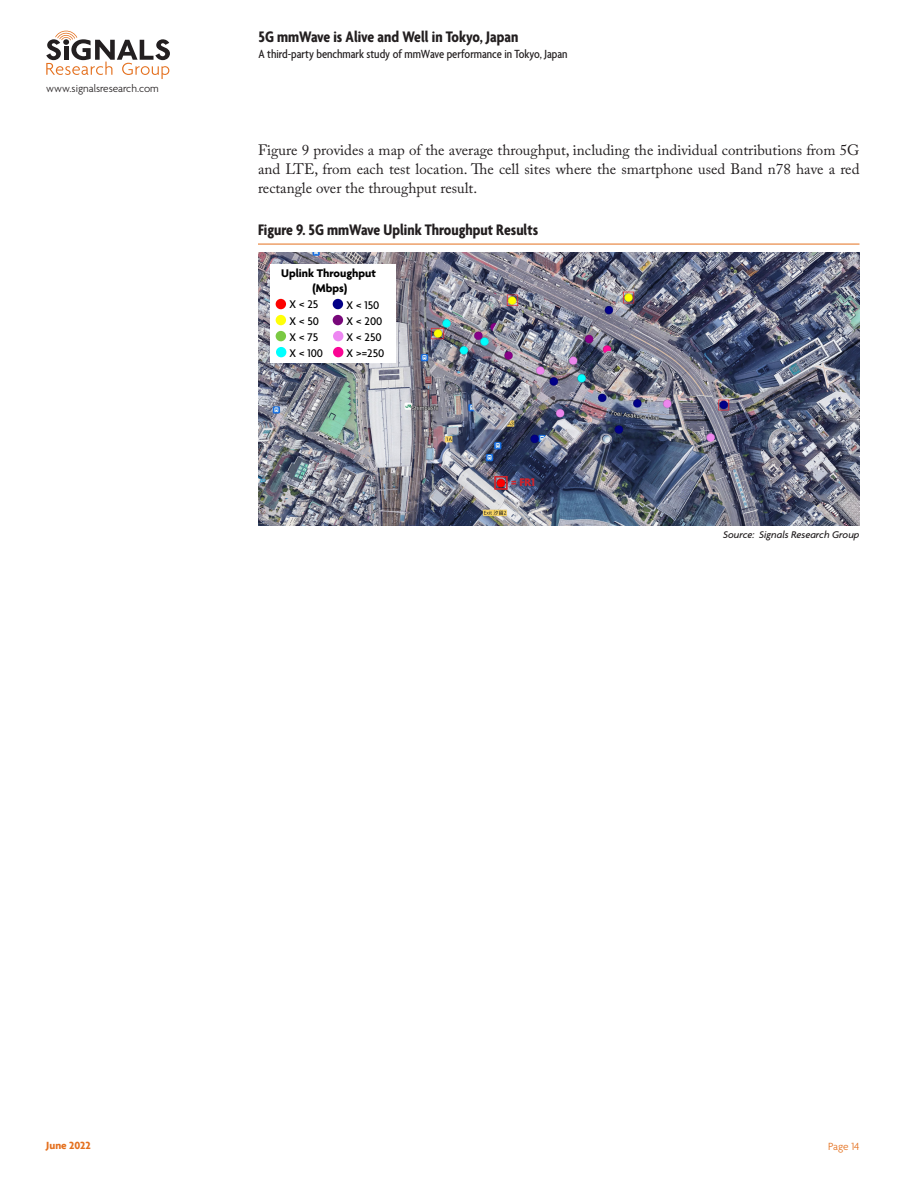
<style>
.page{position:relative;width:918px;height:1188px;background:#fff}
.page>*{position:absolute;margin:0;border:0;box-sizing:border-box;transform-origin:0 0}
.t1{font:700 condensed 16.5px "Agenda";color:#231f20}
.t2{font:15px/18.8px "Adobe Caslon Pro";color:#231f20;text-align:justify}
.t3{font:500 condensed 12.75px "Agenda";color:#231f20}
.t4{font:500 12px/16px "Agenda";color:#000}
.t5{font:700 12px/14.4px "Agenda";color:#000;text-align:center}
.t6{font:700 12px "Agenda";color:#d1232a}
.t7{font:300 11.25px "Agenda";color:#231f20}
.t8{font:700 11.25px "Agenda";color:#e4701e}
.t9{font:300 11.25px "Agenda";letter-spacing:-.005em;color:#e4701e}
.t10{font:italic 500 10.5px "Agenda";color:#231f20}
</style>
<div class="page">
<svg style="left:46px;top:30px;width:124px;height:49px"></svg>
<img style="left:259px;top:252px;width:600px;height:274px">
<hr style="left:258px;top:244px;width:602px;height:1px;background:#e4701e">
<div style="left:270px;top:264px;width:125px;height:99px;background:#fff"></div>
<div style="left:276px;top:299px;width:10px;height:10px;background:#fc0300;border-radius:50%"></div>
<div style="left:276px;top:315px;width:10px;height:10px;background:#ffff08;border-radius:50%"></div>
<div style="left:276px;top:331px;width:10px;height:10px;background:#7ac942;border-radius:50%"></div>
<div style="left:276px;top:347px;width:10px;height:10px;background:#0ff;border-radius:50%"></div>
<div style="left:333px;top:299px;width:10px;height:10px;background:#030087;border-radius:50%"></div>
<div style="left:333px;top:315px;width:10px;height:10px;background:#78087a;border-radius:50%"></div>
<div style="left:333px;top:331px;width:10px;height:10px;background:#ed87f2;border-radius:50%"></div>
<div style="left:333px;top:347px;width:10px;height:10px;background:#fa0594;border-radius:50%"></div>
<div style="left:494px;top:476px;width:14px;height:14px;border:2px solid #d1232a"></div>
<p class="t7" style="left:46px;top:82px;width:114px">www.signalsresearch.com</p>
<p class="t1" style="left:259px;top:28px;width:261px">5G mmWave is Alive and Well in Tokyo, Japan</p>
<p class="t3" style="left:259px;top:47px;width:311px">A third-party benchmark study of mmWave performance in Tokyo, Japan</p>
<p class="t2" style="left:258px;top:140px;width:603px">Figure 9 provides a map of the average throughput, including the individual contributions from 5G and LTE, from each test location. The cell sites where the smartphone used Band n78 have a red rectangle over the throughput result.</p>
<p class="t1" style="left:258px;top:221px;width:282px">Figure 9. 5G mmWave Uplink Throughput Results</p>
<p class="t5" style="left:281px;top:267px;width:96px">Uplink Throughput (Mbps)</p>
<p class="t4" style="left:289px;top:297px;width:35px">X &lt; 25<br>X &lt; 50<br>X &lt; 75<br>X &lt; 100</p>
<p class="t4" style="left:346px;top:298px;width:40px">X &lt; 150<br>X &lt; 200<br>X &lt; 250<br>X &gt;=250</p>
<p class="t6" style="left:511px;top:476px;width:25px">= FR1</p>
<p class="t10" style="left:723px;top:528px;width:138px">Source: Signals Research Group</p>
<p class="t8" style="left:46px;top:1140px;width:46px">June 2022</p>
<p class="t9" style="left:828px;top:1140px;width:33px">Page 14</p>
</div>
